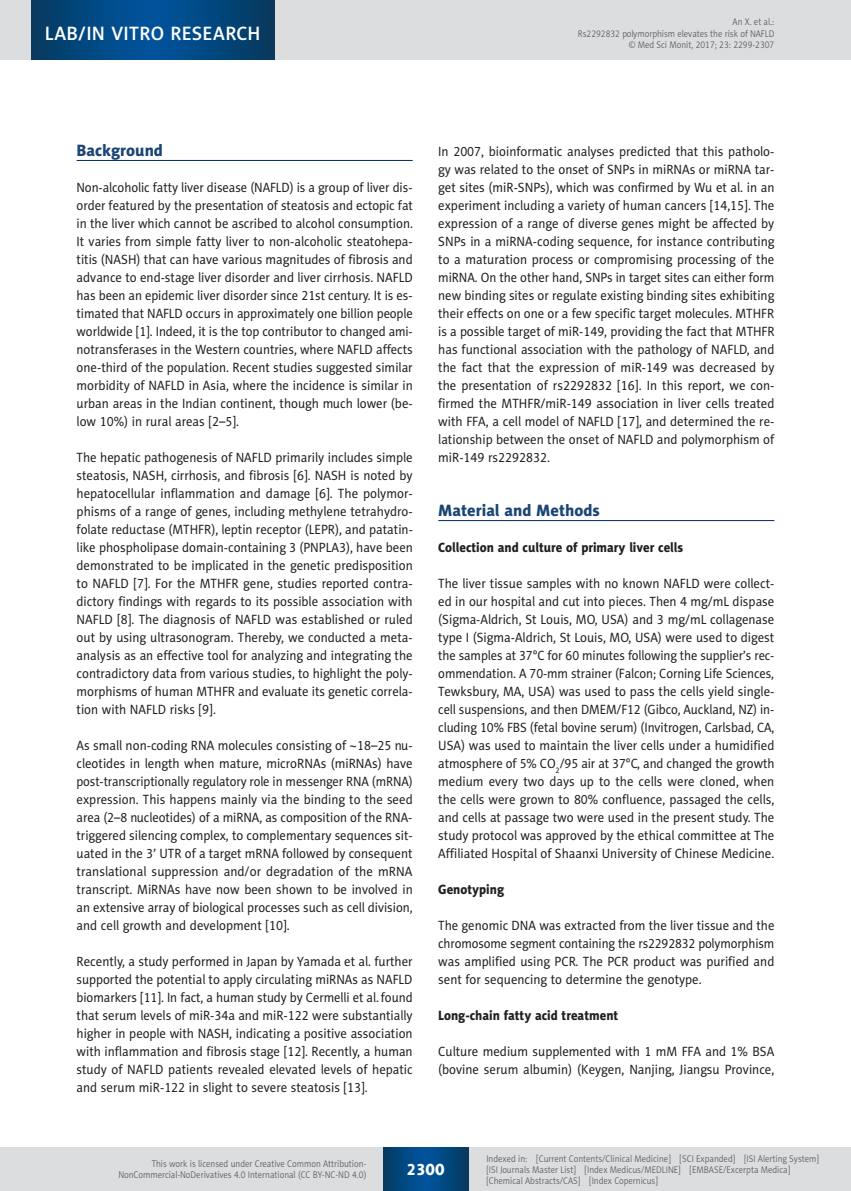
<style>
.page{position:relative;width:851px;height:1191px;background:#fff}
.page>*{position:absolute;margin:0;border:0;box-sizing:border-box;transform-origin:0 0}
.t1{font:19.5px "Naomi Sans EFN Medium";letter-spacing:.015em;color:#fff}
.MSM_Headline_1{font:16.5px "Naomi Sans EFN Heavy";color:#1a4574}
.t2{font:16.5px "Naomi Sans EFN Heavy";color:#fff}
.MSM_Body{font:13.5px/18px "Naomi Sans EFN";color:#231f20;text-align:justify;scale:.95 1}
.MSM_Body-2{font:13.5px/18px "Naomi Sans EFN";color:#231f20;text-align:justify;scale:.94 1}
.MSM_Headline_2{font:13.5px "Naomi Sans EFN Heavy";color:#231f20;scale:.95 1}
.MSM_pagina_sygnatura{font:9.75px/11.2px "Naomi Sans EFN Light";color:#57585a;scale:.9 1}
.MSM_pagina_zywa{font:9.75px/11.2px "Naomi Sans EFN Light";color:#57585a;text-align:right;scale:.9 1}
</style>
<div class="page">
<hr style="left:77px;top:160px;width:335px;height:1px;background:#00295c">
<hr style="left:438px;top:520px;width:336px;height:1px;background:#00295c">
<div style="left:0;top:1148px;width:850px;height:43px;background:#dcdddf"></div>
<svg style="left:383px;top:1147px;width:85px;height:43px;background:#02477e"></svg>
<div style="left:0;top:0;width:850px;height:60px;background:#dcdddf"></div>
<hr style="left:850px;top:0;width:1px;height:60px;background:#dcdddf">
<svg style="left:32px;top:0;width:242px;height:60px;background:#02477f"></svg>
<h1 class="t1" style="left:45px;top:22px;width:217px">LAB/IN VITRO RESEARCH</h1>
<p class="MSM_pagina_zywa" style="left:578px;top:16px;width:220px">An X. et al.:<br>Rs2292832 polymorphism elevates the risk of NAFLD</p>
<p class="MSM_pagina_sygnatura" style="left:628px;top:39px;width:163px">© Med Sci Monit, 2017; 23: 2299-2307</p>
<p class="MSM_Headline_1" style="left:77px;top:140px;width:88px">Background</p>
<p class="MSM_Body-2" style="left:77px;top:178px;width:359px">Non-alcoholic fatty liver disease (NAFLD) is a group of liver dis&shy;order featured by the presentation of steatosis and ectopic fat in the liver which cannot be ascribed to alcohol consumption.<br>It varies from simple fatty liver to non-alcoholic steatohepa&shy;titis (NASH) that can have various magnitudes of fibrosis and advance to end-stage liver disorder and liver cirrhosis. NAFLD has been an epidemic liver disorder since 21st century. It is es&shy;timated that NAFLD occurs in approximately one billion people worldwide [1]. Indeed, it is the top contributor to changed ami&shy;notransferases in the Western countries, where NAFLD affects one-third of the population. Recent studies suggested similar morbidity of NAFLD in Asia, where the incidence is similar in urban areas in the Indian continent, though much lower (be&shy;low 10%) in rural areas [2–5].</p>
<p class="MSM_Body" style="left:77px;top:448px;width:355px">The hepatic pathogenesis of NAFLD primarily includes simple steatosis, NASH, cirrhosis, and fibrosis [6]. NASH is noted by hepatocellular inflammation and damage [6]. The polymor&shy;phisms of a range of genes, including methylene tetrahydro&shy;folate reductase (MTHFR), leptin receptor (LEPR), and patatin&shy;like phospholipase domain-containing 3 (PNPLA3), have been demonstrated to be implicated in the genetic predisposition to NAFLD [7]. For the MTHFR gene, studies reported contra&shy;dictory findings with regards to its possible association with NAFLD [8]. The diagnosis of NAFLD was established or ruled out by using ultrasonogram. Thereby, we conducted a meta&shy;analysis as an effective tool for analyzing and integrating the contradictory data from various studies, to highlight the poly&shy;morphisms of human MTHFR and evaluate its genetic correla&shy;tion with NAFLD risks [9].</p>
<p class="MSM_Body" style="left:77px;top:736px;width:355px">As small non-coding RNA molecules consisting of ~18–25 nu&shy;cleotides in length when mature, microRNAs (miRNAs) have post-transcriptionally regulatory role in messenger RNA (mRNA) expression. This happens mainly via the binding to the seed area (2–8 nucleotides) of a miRNA, as composition of the RNA&shy;triggered silencing complex, to complementary sequences sit&shy;uated in the 3’ UTR of a target mRNA followed by consequent translational suppression and/or degradation of the mRNA transcript. MiRNAs have now been shown to be involved in an extensive array of biological processes such as cell division, and cell growth and development [10].</p>
<p class="MSM_Body" style="left:77px;top:952px;width:355px">Recently, a study performed in Japan by Yamada et al. further supported the potential to apply circulating miRNAs as NAFLD biomarkers [11]. In fact, a human study by Cermelli et al. found that serum levels of miR-34a and miR-122 were substantially higher in people with NASH, indicating a positive association with inflammation and fibrosis stage [12]. Recently, a human study of NAFLD patients revealed elevated levels of hepatic and serum miR-122 in slight to severe steatosis [13].</p>
<p class="MSM_Body" style="left:438px;top:142px;width:355px">In 2007, bioinformatic analyses predicted that this patholo&shy;gy was related to the onset of SNPs in miRNAs or miRNA tar&shy;get sites (miR-SNPs), which was confirmed by Wu et al. in an experiment including a variety of human cancers [14,15]. The expression of a range of diverse genes might be affected by SNPs in a miRNA-coding sequence, for instance contributing to a maturation process or compromising processing of the miRNA. On the other hand, SNPs in target sites can either form new binding sites or regulate existing binding sites exhibiting their effects on one or a few specific target molecules. MTHFR is a possible target of miR-149, providing the fact that MTHFR has functional association with the pathology of NAFLD, and the fact that the expression of miR-149 was decreased by the presentation of rs2292832 [16]. In this report, we con&shy;firmed the MTHFR/miR-149 association in liver cells treated with FFA, a cell model of NAFLD [17], and determined the re&shy;lationship between the onset of NAFLD and polymorphism of miR-149 rs2292832.</p>
<p class="MSM_Headline_1" style="left:438px;top:500px;width:163px">Material and Methods</p>
<p class="MSM_Headline_2" style="left:438px;top:539px;width:259px">Collection and culture of primary liver cells</p>
<p class="MSM_Body" style="left:438px;top:574px;width:355px">The liver tissue samples with no known NAFLD were collect&shy;ed in our hospital and cut into pieces. Then 4 mg/mL dispase (Sigma-Aldrich, St Louis, MO, USA) and 3 mg/mL collagenase type I (Sigma-Aldrich, St Louis, MO, USA) were used to digest the samples at 37°C for 60 minutes following the supplier’s rec&shy;ommendation. A 70-mm strainer (Falcon; Corning Life Sciences, Tewksbury, MA, USA) was used to pass the cells yield single&shy;cell suspensions, and then DMEM/F12 (Gibco, Auckland, NZ) in&shy;cluding 10% FBS (fetal bovine serum) (Invitrogen, Carlsbad, CA, USA) was used to maintain the liver cells under a humidified atmosphere of 5% CO<sub>2</sub>/95 air at 37°C, and changed the growth medium every two days up to the cells were cloned, when the cells were grown to 80% confluence, passaged the cells, and cells at passage two were used in the present study. The study protocol was approved by the ethical committee at The Affiliated Hospital of Shaanxi University of Chinese Medicine.</p>
<p class="MSM_Headline_2" style="left:438px;top:881px;width:71px">Genotyping</p>
<p class="MSM_Body" style="left:438px;top:916px;width:355px">The genomic DNA was extracted from the liver tissue and the chromosome segment containing the rs2292832 polymorphism was amplified using PCR. The PCR product was purified and sent for sequencing to determine the genotype.</p>
<p class="MSM_Headline_2" style="left:438px;top:1007px;width:191px">Long-chain fatty acid treatment</p>
<p class="MSM_Body" style="left:438px;top:1042px;width:355px">Culture medium supplemented with 1 mM FFA and 1% BSA (bovine serum albumin) (Keygen, Nanjing, Jiangsu Province,</p>
<p class="MSM_pagina_sygnatura" style="left:118px;top:1158px;width:277px;text-align:right">This work is licensed under Creative Common Attribution-<br>NonCommercial-NoDerivatives 4.0 International (CC BY-NC-ND 4.0)</p>
<p class="t2" style="left:406px;top:1159px;width:40px">2300</p>
<p class="MSM_pagina_sygnatura" style="left:486px;top:1152px;width:371px">Indexed in: [Current Contents/Clinical Medicine] [SCI Expanded] [ISI Alerting System] [ISI Journals Master List] [Index Medicus/MEDLINE] [EMBASE/Excerpta Medica] [Chemical Abstracts/CAS] [Index Copernicus]</p>
</div>
